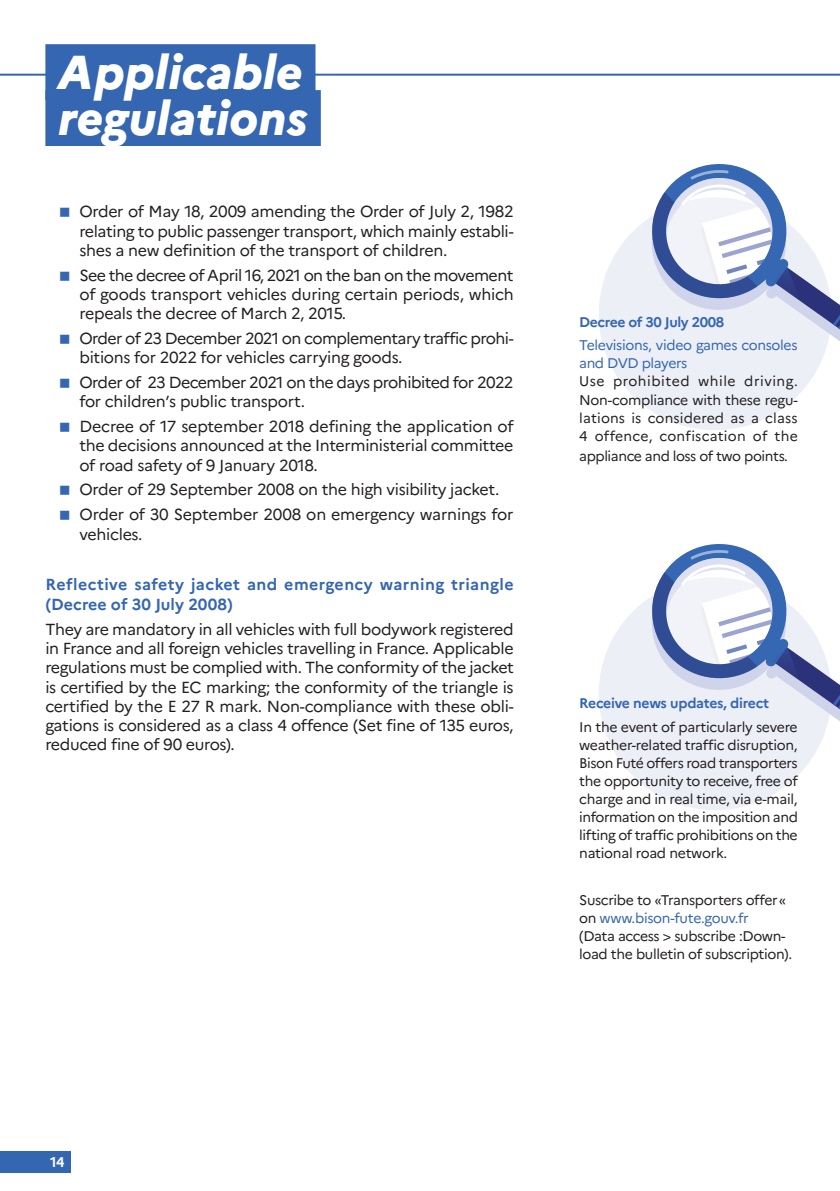
<style>
.page{position:relative;width:840px;height:1191px;background:#fff}
.page>*{position:absolute;margin:0;border:0;box-sizing:border-box;transform-origin:0 0}
.t1{font:italic 800 47.4px "Marianne";color:#fff}
.puce_carré{font:16px/19.2px "Marianne";letter-spacing:-.02em;color:#231f20;text-align:justify}
.TEXTE_COURANT{font:700 16px/20px "Marianne";letter-spacing:.025em;color:#3566b1}
.TEXTE_COURANT-2{font:14px/18px "Marianne";letter-spacing:-.025em;color:#231f20;text-align:justify}
.TEXTE_COURANT-3{font:700 14px "Marianne";letter-spacing:-.025em;color:#3566b1}
.TEXTE_COURANT-4{font:14px/18px "Marianne";letter-spacing:-.025em;color:#3566b1}
.t2{font:700 14px "Marianne";color:#fff}
.s1{color:#3566b1}
</style>
<div class="page">
<div style="left:0;top:1151px;width:70px;height:21px;background:#3566b1"></div>
<div style="left:598px;top:577px;width:233px;height:233px;background:#edeff7;border-radius:50%"></div>
<svg style="left:648px;top:544px;width:191px;height:183px"></svg>
<div style="left:598px;top:197px;width:233px;height:233px;background:#edeff7;border-radius:50%"></div>
<svg style="left:648px;top:164px;width:191px;height:183px"></svg>
<hr style="left:0;top:74px;width:839px;height:2px;background:#3566b1">
<div style="left:45px;top:44px;width:270px;height:56px;background:#3566b1"></div>
<div style="left:45px;top:90px;width:275px;height:56px;background:#3566b1"></div>
<p class="t1" style="left:58px;top:43px;width:246px">Applicable</p>
<p class="t1" style="left:58px;top:89px;width:251px">regulations</p>
<p class="puce_carré" style="left:79px;top:202px;width:435px">Order of May 18, 2009 amending the Order of July 2, 1982 relating to public passenger transport, which mainly establi&shy;shes a new definition of the transport of children.</p>
<p class="puce_carré" style="left:79px;top:265px;width:435px">See the decree of April 16, 2021 on the ban on the movement of goods transport vehicles during certain periods, which repeals the decree of March 2, 2015.</p>
<p class="puce_carré" style="left:79px;top:329px;width:435px">Order of 23 December 2021 on complementary traffic prohi&shy;bitions for 2022 for vehicles carrying goods.</p>
<p class="puce_carré" style="left:79px;top:373px;width:435px">Order of 23 December 2021 on the days prohibited for 2022 for children’s public transport.</p>
<p class="puce_carré" style="left:79px;top:417px;width:435px">Decree of 17 september 2018 defining the application of the decisions announced at the Interministerial committee of road safety of 9 January 2018.</p>
<p class="puce_carré" style="left:79px;top:480px;width:421px">Order of 29 September 2008 on the high visibility jacket.</p>
<p class="puce_carré" style="left:79px;top:505px;width:435px">Order of 30 September 2008 on emergency warnings for vehicles.</p>
<p class="TEXTE_COURANT" style="left:45px;top:574px;width:469px">Reflective safety jacket and emergency warning triangle (Decree of 30 July 2008)</p>
<p class="puce_carré" style="left:45px;top:619px;width:469px">They are mandatory in all vehicles with full bodywork registered in France and all foreign vehicles travelling in France. Applicable regulations must be complied with. The conformity of the jacket is certified by the EC marking; the conformity of the triangle is certified by the E 27 R mark. Non-compliance with these obli&shy;gations is considered as a class 4 offence (Set fine of 135 euros, reduced fine of 90 euros).</p>
<p class="TEXTE_COURANT-3" style="left:579px;top:313px;width:146px">Decree of 30 July 2008</p>
<p class="TEXTE_COURANT-4" style="left:579px;top:336px;width:220px">Televisions, video games consoles and DVD players</p>
<p class="TEXTE_COURANT-2" style="left:579px;top:372px;width:220px">Use prohibited while driving.<br>Non-compliance with these regu&shy;lations is considered as a class 4 offence, confiscation of the</p>
<p class="TEXTE_COURANT-2" style="left:579px;top:446px;width:210px">appliance and loss of two points.</p>
<p class="TEXTE_COURANT-3" style="left:579px;top:694px;width:191px">Receive news updates, direct</p>
<p class="TEXTE_COURANT-2" style="left:579px;top:717px;width:220px">In the event of particularly severe weather-related traffic disruption, Bison Futé offers road transporters the opportunity to receive, free of charge and in real time, via e-mail, information on the imposition and lifting of traffic prohibitions on the national road network.</p>
<p class="TEXTE_COURANT-2" style="left:579px;top:891px;width:214px;text-align:left">Suscribe to «Transporters offer« on <span class="s1">www.bison-fute.gouv.fr<br></span>(Data access &gt; subscribe :Down&shy;load the bulletin of subscription).</p>
<p class="t2" style="left:50px;top:1153px;width:16px">14</p>
</div>
